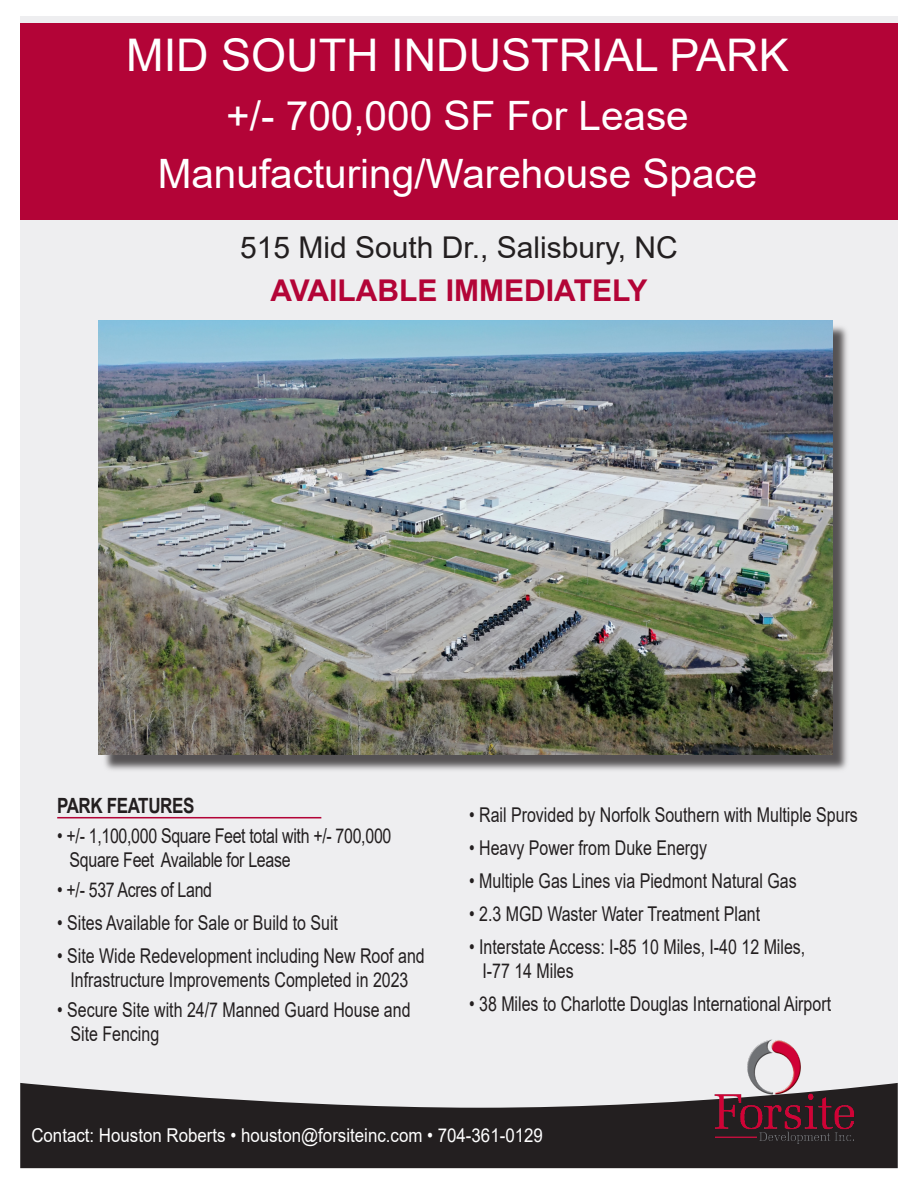
<style>
.page{position:relative;width:918px;height:1188px;background:#fff}
.page>*{position:absolute;margin:0;border:0;box-sizing:border-box;transform-origin:0 0}
.t1{font:45px "Arial";color:#fff}
.t2{font:40.5px/58.5px "Arial";color:#fff;text-align:center}
.t3{font:30px "Arial";color:#231f20}
.t4{font:700 30px "Arial";color:#b30437}
.t5{font:700 21px "Arial";letter-spacing:-.02em;color:#231f20;scale:.81 1}
.t6{font:20.4px/24px "Arial";color:#231f20;scale:.78 1}
.t7{font:20.4px/24px "Arial";letter-spacing:-.02em;color:#231f20;scale:.78 1}
.t8{font:19.05px "Arial";color:#fff;scale:.89 1}
</style>
<div class="page">
<div style="left:20px;top:16px;width:878px;height:1152px;background:#eeeef0"></div>
<hr style="left:57px;top:817px;width:264px;height:1px;background:#b30437">
<img style="left:101px;top:324px;width:746px;height:446px">
<img style="left:98px;top:321px;width:734px;height:433px">
<div style="left:20px;top:23px;width:878px;height:197px;background:#b30437"></div>
<svg style="left:20px;top:1083px;width:878px;height:85px;fill:#231f20"></svg>
<img style="left:707px;top:1039px;width:155px;height:105px">
<h1 class="t1" style="left:126px;top:39px;width:664px">MID SOUTH INDUSTRIAL PARK</h1>
<h2 class="t2" style="left:158px;top:90px;width:601px">+/- 700,000 SF For Lease<br>Manufacturing/Warehouse Space</h2>
<h3 class="t3" style="left:240px;top:236px;width:439px">515 Mid South Dr., Salisbury, NC</h3>
<h3 class="t4" style="left:270px;top:279px;width:379px">AVAILABLE IMMEDIATELY</h3>
<p class="t5" style="left:57px;top:797px;width:171px">PARK FEATURES</p>
<p class="t7" style="left:70px;top:825px;width:414px;text-indent:-12px">• +/- 1,100,000 Square Feet total with +/- 700,000<br>Square Feet Available for Lease</p>
<p class="t7" style="left:57px;top:879px;width:200px">• +/- 537 Acres of Land</p>
<p class="t6" style="left:57px;top:912px;width:362px">• Sites Available for Sale or Build to Suit</p>
<p class="t6" style="left:57px;top:945px;width:473px;text-align:center">• Site Wide Redevelopment including New Roof and<br>Infrastructure Improvements Completed in 2023</p>
<p class="t6" style="left:71px;top:999px;width:438px;text-indent:-13px">• Secure Site with 24/7 Manned Guard House and<br>Site Fencing</p>
<p class="t6" style="left:469px;top:805px;width:500px">• Rail Provided by Norfolk Southern with Multiple Spurs</p>
<p class="t6" style="left:469px;top:838px;width:307px">• Heavy Power from Duke Energy</p>
<p class="t6" style="left:469px;top:871px;width:422px">• Multiple Gas Lines via Piedmont Natural Gas</p>
<p class="t6" style="left:469px;top:904px;width:375px">• 2.3 MGD Waster Water Treatment Plant</p>
<p class="t6" style="left:482px;top:937px;width:415px;text-indent:-13px">• Interstate Access: I-85 10 Miles, I-40 12 Miles,<br>I-77 14 Miles</p>
<p class="t6" style="left:469px;top:994px;width:466px">• 38 Miles to Charlotte Douglas International Airport</p>
<p class="t8" style="left:31px;top:1128px;width:576px">Contact: Houston Roberts • houston@forsiteinc.com • 704-361-0129</p>
</div>
